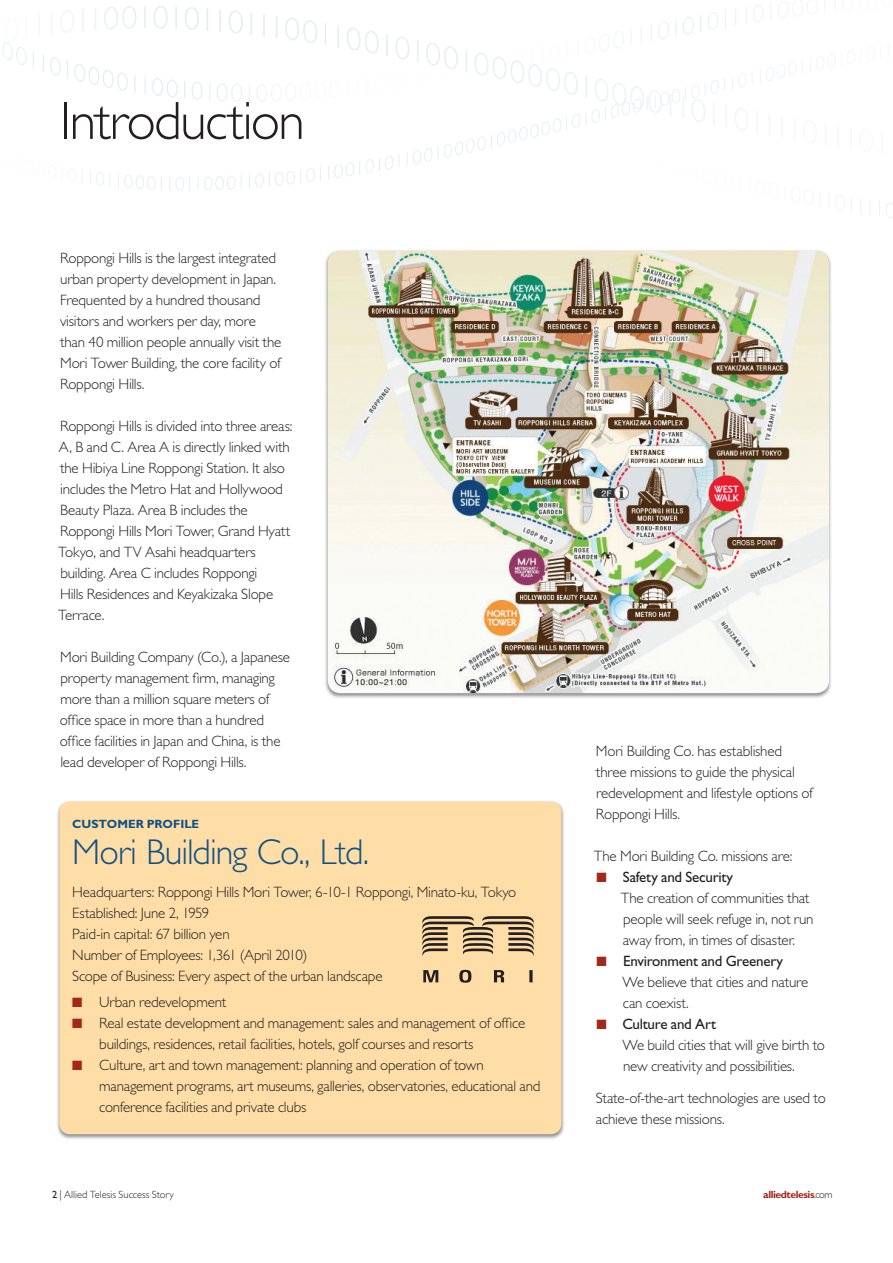
<style>
.page{position:relative;width:893px;height:1263px;background:#fff}
.page>*{position:absolute;margin:0;border:0;box-sizing:border-box;transform-origin:0 0}
.t1{font:300 54px "Gill Sans Std";letter-spacing:-.03em;color:#231f20}
.t2{font:300 36px "Gill Sans Std";letter-spacing:-.03em;color:#115284}
.t3{font:300 15px/21px "Gill Sans Std";letter-spacing:-.015em;color:#231f20}
.t4{font:700 12px "Gill Sans Std";color:#115284}
.t5{font:300 10.5px "Gill Sans Std";letter-spacing:-.005em;color:#231f20}
.t6{font:700 10.5px "Gill Sans Std";letter-spacing:-.04em;color:#a1281b}
.s1{color:#a1281b}
.s2{font-weight:400}
.s3{font-weight:300;color:#231f20}
</style>
<div class="page">
<div style="left:56px;top:800px;width:509px;height:340px;background:#231f20;opacity:.5"></div>
<div style="left:60px;top:801px;width:501px;height:333px;background:#ffdda7;border-radius:11px"></div>
<svg style="left:422px;top:916px;width:112px;height:67px"></svg>
<svg style="left:5px;top:6px;width:294px;height:37px"></svg>
<div style="left:324px;top:250px;width:509px;height:449px;background:#231f20;opacity:.5"></div>
<img style="left:328px;top:251px;width:501px;height:442px">
<h1 class="t1" style="left:60px;top:90px;width:247px">Introduction</h1>
<p class="t3" style="left:60px;top:247px;width:223px">Roppongi Hills is the largest integrated urban property development in Japan.<br>Frequented by a hundred thousand visitors and workers per day, more than 40 million people annually visit the Mori Tower Building, the core facility of Roppongi Hills.</p>
<p class="t3" style="left:58px;top:415px;width:236px">Roppongi Hills is divided into three areas:<br>A, B and C. Area A is directly linked with the Hibiya Line Roppongi Station. It also includes the Metro Hat and Hollywood Beauty Plaza. Area B includes the Roppongi Hills Mori Tower, Grand Hyatt Tokyo, and TV Asahi headquarters building. Area C includes Roppongi<br>Hills Residences and Keyakizaka Slope Terrace.</p>
<p class="t3" style="left:60px;top:646px;width:232px">Mori Building Company (Co.), a Japanese property management firm, managing more than a million square meters of office space in more than a hundred office facilities in Japan and China, is the lead developer of Roppongi Hills.</p>
<p class="t4" style="left:72px;top:816px;width:128px">CUSTOMER PROFILE</p>
<h2 class="t2" style="left:72px;top:831px;width:298px">Mori Building Co., Ltd.</h2>
<p class="t3" style="left:72px;top:882px;width:446px">Headquarters: Roppongi Hills Mori Tower, 6-10-1 Roppongi, Minato-ku, Tokyo Established: June 2, 1959<br>Paid-in capital: 67 billion yen<br>Number of Employees: 1,361 (April 2010)<br>Scope of Business: Every aspect of the urban landscape</p>
<p class="t3" style="left:72px;top:991px;width:156px"><span class="s1">■</span> Urban redevelopment</p>
<p class="t3" style="left:99px;top:1012px;width:427px;text-indent:-27px"><span class="s1">■</span> Real estate development and management: sales and management of office buildings, residences, retail facilities, hotels, golf courses and resorts</p>
<p class="t3" style="left:99px;top:1054px;width:443px;text-indent:-27px"><span class="s1">■</span> Culture, art and town management: planning and operation of town management programs, art museums, galleries, observatories, educational and conference facilities and private clubs</p>
<p class="t3" style="left:596px;top:741px;width:218px">Mori Building Co. has established three missions to guide the physical redevelopment and lifestyle options of<br>Roppongi Hills.</p>
<p class="t3" style="left:594px;top:846px;width:200px">The Mori Building Co. missions are:</p>
<p class="t3" style="left:621px;top:867px;width:194px;text-indent:-24px"><span class="s1">■</span> <span class="s2">Safety and Security<br></span>The creation of communities that people will seek refuge in, not run away from, in times of disaster.</p>
<p class="t3" style="left:622px;top:951px;width:188px;text-indent:-26px"><span class="s1">■</span> <span class="s2">Environment and Greenery<br></span>We believe that cities and nature can coexist.</p>
<p class="t3" style="left:622px;top:1014px;width:204px;text-indent:-26px"><span class="s1">■</span> <span class="s2">Culture and Art<br></span>We build cities that will give birth to new creativity and possibilities.</p>
<p class="t3" style="left:596px;top:1087px;width:232px">State-of-the-art technologies are used to achieve these missions.</p>
<p class="t5" style="left:52px;top:1188px;width:123px"><span class="s2">2</span> | Allied Telesis Success Story</p>
<p class="t6" style="left:763px;top:1188px;width:71px">alliedtelesis<span class="s3">.com</span></p>
</div>
